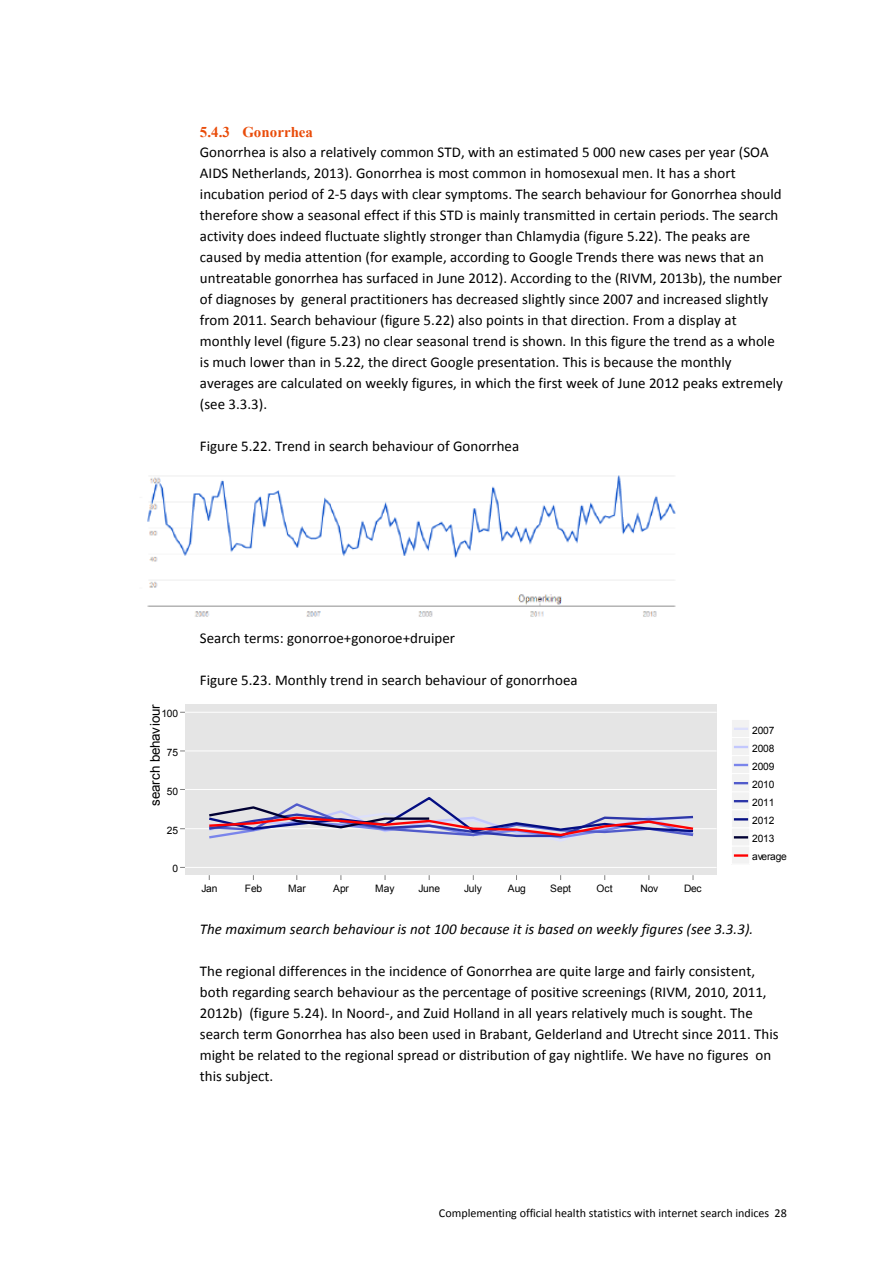
<style>
.page{position:relative;width:893px;height:1263px;background:#fff}
.page>*{position:absolute;margin:0;border:0;box-sizing:border-box;transform-origin:0 0}
.t1{font:15px/21px "+Calibri";color:#000}
.t2{font:italic 15px "+Calibri";letter-spacing:.005em;color:#000}
.t3{font:700 15px "Times New Roman";color:#e94c0a}
.t4{font:13.35px "Arial";letter-spacing:-.015em;color:#000}
.t5{font:12px "+Calibri";letter-spacing:-.005em;color:#000}
.t6{font:10.2px/18.1px "Arial";letter-spacing:-.01em;color:#000}
</style>
<div class="page">
<img style="left:147px;top:475px;width:529px;height:142px">
<svg style="left:180px;top:704px;width:537px;height:176px"></svg>
<div style="left:185px;top:705px;width:531px;height:170px;background:#e5e5e5"></div>
<hr style="left:185px;top:867px;width:531px;height:1px;background:#fff">
<hr style="left:185px;top:828px;width:531px;height:1px;background:#fff">
<hr style="left:185px;top:789px;width:531px;height:1px;background:#fff">
<hr style="left:185px;top:751px;width:531px;height:1px;background:#fff">
<hr style="left:185px;top:712px;width:531px;height:1px;background:#fff">
<svg style="left:209px;top:797px;width:485px;height:45px"></svg>
<div style="left:731px;top:719px;width:18px;height:19px;background:#f2f2f2"></div>
<div style="left:731px;top:719px;width:19px;height:19px;border:1px solid #fff"></div>
<svg style="left:734px;top:728px;width:14px;height:2px"></svg>
<div style="left:731px;top:738px;width:18px;height:18px;background:#f2f2f2"></div>
<div style="left:731px;top:737px;width:19px;height:19px;border:1px solid #fff"></div>
<svg style="left:734px;top:746px;width:14px;height:2px"></svg>
<div style="left:731px;top:756px;width:18px;height:18px;background:#f2f2f2"></div>
<div style="left:731px;top:755px;width:19px;height:19px;border:1px solid #fff"></div>
<svg style="left:734px;top:764px;width:14px;height:2px"></svg>
<div style="left:731px;top:774px;width:18px;height:18px;background:#f2f2f2"></div>
<div style="left:731px;top:773px;width:19px;height:19px;border:1px solid #fff"></div>
<svg style="left:734px;top:782px;width:14px;height:2px"></svg>
<div style="left:731px;top:792px;width:18px;height:18px;background:#f2f2f2"></div>
<div style="left:731px;top:791px;width:19px;height:19px;border:1px solid #fff"></div>
<svg style="left:734px;top:800px;width:14px;height:2px"></svg>
<div style="left:731px;top:810px;width:18px;height:18px;background:#f2f2f2"></div>
<div style="left:731px;top:809px;width:19px;height:19px;border:1px solid #fff"></div>
<hr style="left:734px;top:818px;width:14px;height:3px;background:#040e82">
<div style="left:731px;top:828px;width:18px;height:18px;background:#f2f2f2"></div>
<div style="left:731px;top:828px;width:19px;height:19px;border:1px solid #fff"></div>
<hr style="left:734px;top:836px;width:14px;height:3px;background:#003">
<div style="left:731px;top:846px;width:18px;height:18px;background:#f2f2f2"></div>
<div style="left:731px;top:846px;width:19px;height:19px;border:1px solid #fff"></div>
<hr style="left:734px;top:854px;width:14px;height:3px;background:#f00">
<p class="t3" style="left:200px;top:124px;width:115px">5.4.3 Gonorrhea</p>
<p class="t1" style="left:200px;top:143px;width:584px">Gonorrhea is also a relatively common STD, with an estimated 5 000 new cases per year (SOA AIDS Netherlands, 2013). Gonorrhea is most common in homosexual men. It has a short incubation period of 2-5 days with clear symptoms. The search behaviour for Gonorrhea should therefore show a seasonal effect if this STD is mainly transmitted in certain periods. The search activity does indeed fluctuate slightly stronger than Chlamydia (figure 5.22). The peaks are caused by media attention (for example, according to Google Trends there was news that an untreatable gonorrhea has surfaced in June 2012). According to the (RIVM, 2013b), the number of diagnoses by general practitioners has decreased slightly since 2007 and increased slightly from 2011. Search behaviour (figure 5.22) also points in that direction. From a display at monthly level (figure 5.23) no clear seasonal trend is shown. In this figure the trend as a whole is much lower than in 5.22, the direct Google presentation. This is because the monthly averages are calculated on weekly figures, in which the first week of June 2012 peaks extremely (see 3.3.3).</p>
<p class="t1" style="left:200px;top:437px;width:321px">Figure 5.22. Trend in search behaviour of Gonorrhea</p>
<p class="t4" style="left:148px;top:806px;width:103px;rotate:-90deg">search behaviour</p>
<p class="t6" style="left:161px;top:704px;width:18px">100</p>
<p class="t6" style="left:167px;top:743px;width:13px">75</p>
<p class="t6" style="left:167px;top:782px;width:13px">50</p>
<p class="t6" style="left:167px;top:821px;width:13px">25</p>
<p class="t6" style="left:172px;top:859px;width:7px">0</p>
<p class="t1" style="left:200px;top:629px;width:257px">Search terms: gonorroe+gonoroe+druiper</p>
<p class="t1" style="left:200px;top:671px;width:379px">Figure 5.23. Monthly trend in search behaviour of gonorrhoea</p>
<p class="t6" style="left:201px;top:879px;width:17px">Jan</p>
<p class="t6" style="left:245px;top:879px;width:19px">Feb</p>
<p class="t6" style="left:288px;top:879px;width:19px">Mar</p>
<p class="t6" style="left:333px;top:879px;width:18px">Apr</p>
<p class="t6" style="left:375px;top:879px;width:21px">May</p>
<p class="t6" style="left:418px;top:879px;width:23px">June</p>
<p class="t6" style="left:464px;top:879px;width:19px">July</p>
<p class="t6" style="left:507px;top:879px;width:20px">Aug</p>
<p class="t6" style="left:550px;top:879px;width:22px">Sept</p>
<p class="t6" style="left:596px;top:879px;width:18px">Oct</p>
<p class="t6" style="left:640px;top:879px;width:19px">Nov</p>
<p class="t6" style="left:684px;top:879px;width:19px">Dec</p>
<p class="t6" style="left:752px;top:721px;width:36px">2007<br>2008<br>2009<br>2010<br>2011<br>2012<br>2013 average</p>
<p class="t2" style="left:200px;top:922px;width:555px">The maximum search behaviour is not 100 because it is based on weekly figures (see 3.3.3).</p>
<p class="t1" style="left:200px;top:961px;width:580px">The regional differences in the incidence of Gonorrhea are quite large and fairly consistent, both regarding search behaviour as the percentage of positive screenings (RIVM, 2010, 2011, 2012b) (figure 5.24). In Noord-, and Zuid Holland in all years relatively much is sought. The search term Gonorrhea has also been used in Brabant, Gelderland and Utrecht since 2011. This might be related to the regional spread or distribution of gay nightlife. We have no figures on this subject.</p>
<p class="t5" style="left:439px;top:1208px;width:349px">Complementing official health statistics with internet search indices 28</p>
</div>
